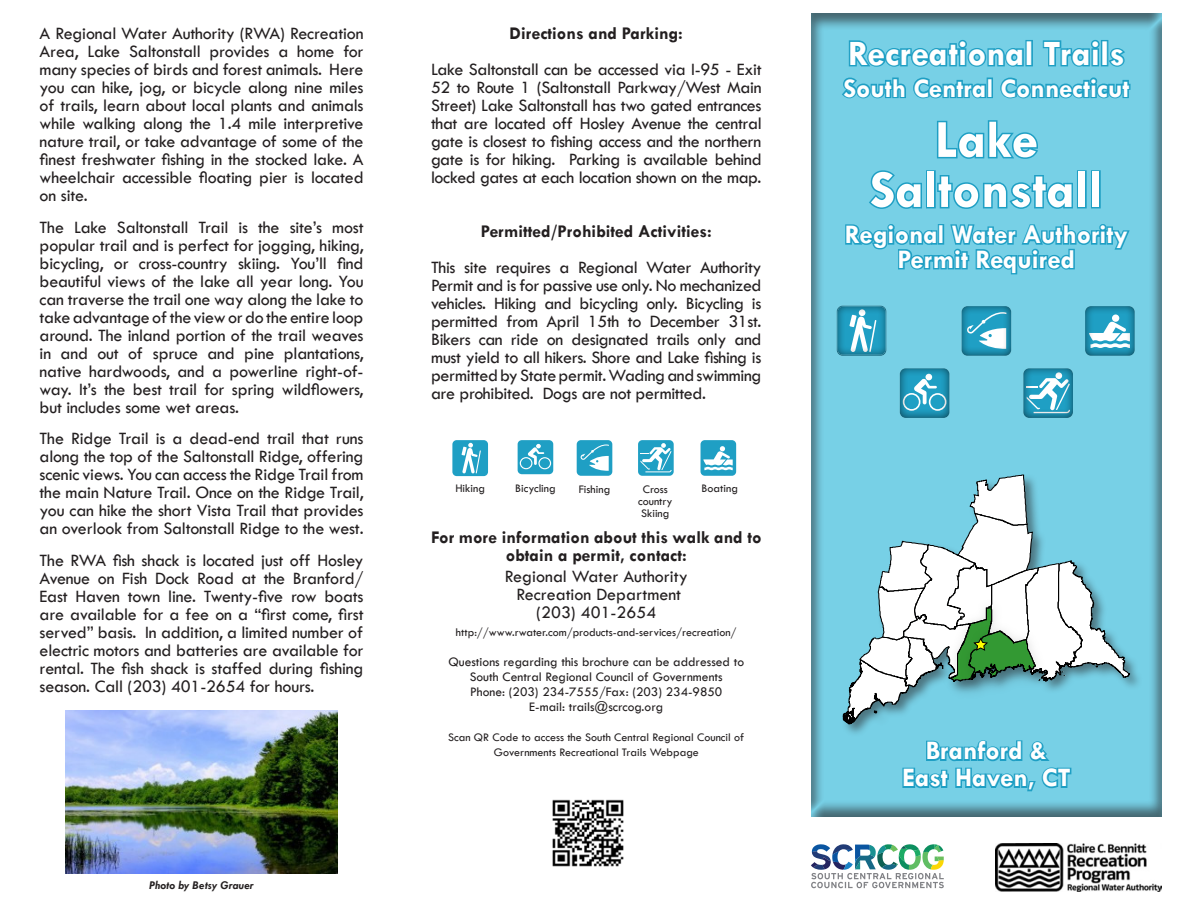
<style>
.page{position:relative;width:1188px;height:918px;background:#fff}
.page>*{position:absolute;margin:0;border:0;box-sizing:border-box;transform-origin:0 0}
.t1{font:700 54px "Tw Cen";color:#fff}
.t2{font:700 36px "Tw Cen";color:#fff}
.t3{font:700 27px "Tw Cen";color:#fff}
.t4{font:18px/18px "Tw Cen";letter-spacing:-.01em;color:#231f20;text-align:justify}
.t5{font:700 18px/18px "Tw Cen";color:#231f20;text-align:center}
.t6{font:13.5px "Tw Cen";color:#231f20}
.t7{font:12px "Tw Cen";color:#231f20}
.t8{font:italic 700 12px "Tw Cen";color:#231f20}
</style>
<div class="page">
<div style="left:803px;top:7px;width:360px;height:810px;background:#231f20;opacity:.6"></div>
<svg style="left:901px;top:738px;width:172px;height:55px;background:#55bdd8"></svg>
<svg style="left:935px;top:119px;width:105px;height:42px;background:#58beda"></svg>
<svg style="left:867px;top:169px;width:56px;height:41px;background:#58beda"></svg>
<div style="left:926px;top:170px;width:10px;height:38px;border:3px solid #1f9fc4"></div>
<svg style="left:936px;top:174px;width:138px;height:37px;background:#56bdd9"></svg>
<div style="left:1077px;top:170px;width:10px;height:38px;border:3px solid #1f9fc4"></div>
<div style="left:1091px;top:170px;width:10px;height:38px;border:3px solid #1f9fc4"></div>
<svg style="left:847px;top:37px;width:178px;height:32px;background:#50bad7"></svg>
<div style="left:1025px;top:40px;width:8px;height:26px;border:3px solid #1f9fc4"></div>
<svg style="left:1041px;top:37px;width:86px;height:32px;background:#51bbd7"></svg>
<svg style="left:840px;top:76px;width:148px;height:25px;background:#4ab7d4"></svg>
<div style="left:987px;top:78px;width:6px;height:20px;border:3px solid #1f9fc4"></div>
<svg style="left:998px;top:75px;width:134px;height:26px;background:#4cb8d5"></svg>
<img style="left:552px;top:799px;width:72px;height:68px">
<div style="left:841px;top:473px;width:302px;height:265px;background:#77d0e6"></div>
<svg style="left:843px;top:475px;width:287px;height:249px"></svg>
<svg style="left:811px;top:844px;width:133px;height:45px"></svg>
<div style="left:452px;top:440px;width:36px;height:36px;background:#1f9fc4;border-radius:4px"></div>
<svg style="left:462px;top:443px;width:19px;height:30px"></svg>
<div style="left:518px;top:440px;width:35px;height:34px;background:#1f9fc4;border-radius:4px"></div>
<svg style="left:520px;top:444px;width:31px;height:25px"></svg>
<div style="left:577px;top:440px;width:35px;height:36px;background:#1f9fc4;border-radius:4px"></div>
<svg style="left:580px;top:444px;width:29px;height:27px"></svg>
<div style="left:701px;top:440px;width:35px;height:36px;background:#1f9fc4;border-radius:4px"></div>
<svg style="left:703px;top:446px;width:30px;height:24px"></svg>
<div style="left:638px;top:440px;width:36px;height:36px;background:#1f9fc4;border-radius:4px"></div>
<svg style="left:640px;top:443px;width:32px;height:29px"></svg>
<svg style="left:844px;top:220px;width:288px;height:56px;background:#54bcd8"></svg>
<div style="left:897px;top:367px;width:53px;height:51px;background:#231f20;opacity:.75"></div>
<div style="left:960px;top:305px;width:52px;height:51px;background:#231f20;opacity:.75"></div>
<div style="left:1083px;top:305px;width:52px;height:51px;background:#231f20;opacity:.75"></div>
<div style="left:1020px;top:367px;width:54px;height:51px;background:#231f20;opacity:.75"></div>
<img style="left:995px;top:843px;width:167px;height:48px">
<div style="left:835px;top:306px;width:53px;height:52px;background:#231f20;opacity:.75"></div>
<img style="left:66px;top:710px;width:271px;height:163px">
<p class="t4" style="left:40px;top:25px;width:326px">A Regional Water Authority (RWA) Recreation Area, Lake Saltonstall provides a home for many species of birds and forest animals. Here you can hike, jog, or bicycle along nine miles of trails, learn about local plants and animals while walking along the 1.4 mile interpretive nature trail, or take advantage of some of the finest freshwater fishing in the stocked lake. A wheelchair accessible floating pier is located on site.</p>
<p class="t4" style="left:40px;top:218px;width:326px">The Lake Saltonstall Trail is the site’s most popular trail and is perfect for jogging, hiking, bicycling, or cross-country skiing. You’ll find beautiful views of the lake all year long. You can traverse the trail one way along the lake to take advantage of the view or do the entire loop around. The inland portion of the trail weaves in and out of spruce and pine plantations, native hardwoods, and a powerline right-of&shy;way. It’s the best trail for spring wildflowers, but includes some wet areas.</p>
<p class="t4" style="left:40px;top:430px;width:326px">The Ridge Trail is a dead-end trail that runs along the top of the Saltonstall Ridge, offering scenic views. You can access the Ridge Trail from the main Nature Trail. Once on the Ridge Trail, you can hike the short Vista Trail that provides an overlook from Saltonstall Ridge to the west.</p>
<p class="t4" style="left:40px;top:551px;width:326px">The RWA fish shack is located just off Hosley Avenue on Fish Dock Road at the Branford/ East Haven town line. Twenty-five row boats are available for a fee on a “first come, first served” basis. In addition, a limited number of electric motors and batteries are available for rental. The fish shack is staffed during fishing season. Call (203) 401-2654 for hours.</p>
<p class="t8" style="left:150px;top:878px;width:106px">Photo by Betsy Grauer</p>
<p class="t5" style="left:510px;top:24px;width:175px">Directions and Parking:</p>
<p class="t4" style="left:431px;top:61px;width:332px">Lake Saltonstall can be accessed via I-95 - Exit 52 to Route 1 (Saltonstall Parkway/West Main Street) Lake Saltonstall has two gated entrances that are located off Hosley Avenue the central gate is closest to fishing access and the northern gate is for hiking. Parking is available behind locked gates at each location shown on the map.</p>
<p class="t5" style="left:481px;top:222px;width:232px">Permitted/Prohibited Activities:</p>
<p class="t4" style="left:431px;top:259px;width:332px">This site requires a Regional Water Authority Permit and is for passive use only. No mechanized vehicles. Hiking and bicycling only. Bicycling is permitted from April 15th to December 31st.<br>Bikers can ride on designated trails only and must yield to all hikers. Shore and Lake fishing is permitted by State permit. Wading and swimming are prohibited. Dogs are not permitted.</p>
<p class="t7" style="left:455px;top:481px;width:31px">Hiking</p>
<p class="t7" style="left:515px;top:481px;width:42px">Bicycling</p>
<p class="t7" style="left:579px;top:482px;width:33px">Fishing</p>
<p class="t7" style="left:643px;top:482px;width:26px">Cross</p>
<p class="t7" style="left:702px;top:481px;width:38px">Boating</p>
<p class="t7" style="left:638px;top:494px;width:36px">country</p>
<p class="t7" style="left:641px;top:506px;width:30px">Skiing</p>
<p class="t5" style="left:431px;top:528px;width:332px">For more information about this walk and to obtain a permit, contact:</p>
<p class="t4" style="left:505px;top:567px;width:184px">Regional Water Authority</p>
<p class="t4" style="left:516px;top:585px;width:166px">Recreation Department</p>
<p class="t4" style="left:536px;top:603px;width:122px">(203) 401-2654</p>
<p class="t7" style="left:456px;top:625px;width:282px">http://www.rwater.com/products-and-services/recreation/</p>
<p class="t6" style="left:448px;top:653px;width:297px">Questions regarding this brochure can be addressed to</p>
<p class="t6" style="left:470px;top:668px;width:254px">South Central Regional Council of Governments</p>
<p class="t6" style="left:470px;top:683px;width:254px">Phone: (203) 234-7555/Fax: (203) 234-9850</p>
<p class="t6" style="left:529px;top:698px;width:136px">E-mail: trails@scrcog.org</p>
<p class="t7" style="left:448px;top:730px;width:298px">Scan QR Code to access the South Central Regional Council of</p>
<p class="t7" style="left:494px;top:745px;width:206px">Governments Recreational Trails Webpage</p>
<p class="t2" style="left:848px;top:32px;width:278px">Recreational Trails</p>
<p class="t3" style="left:843px;top:72px;width:288px">South Central Connecticut</p>
<p class="t1" style="left:935px;top:107px;width:105px">Lake</p>
<p class="t1" style="left:870px;top:157px;width:235px">Saltonstall</p>
<p class="t3" style="left:845px;top:218px;width:284px">Regional Water Authority</p>
<p class="t3" style="left:898px;top:243px;width:179px">Permit Required</p>
<p class="t3" style="left:926px;top:735px;width:123px">Branford &amp;</p>
<p class="t3" style="left:902px;top:762px;width:170px">East Haven, CT</p>
</div>
